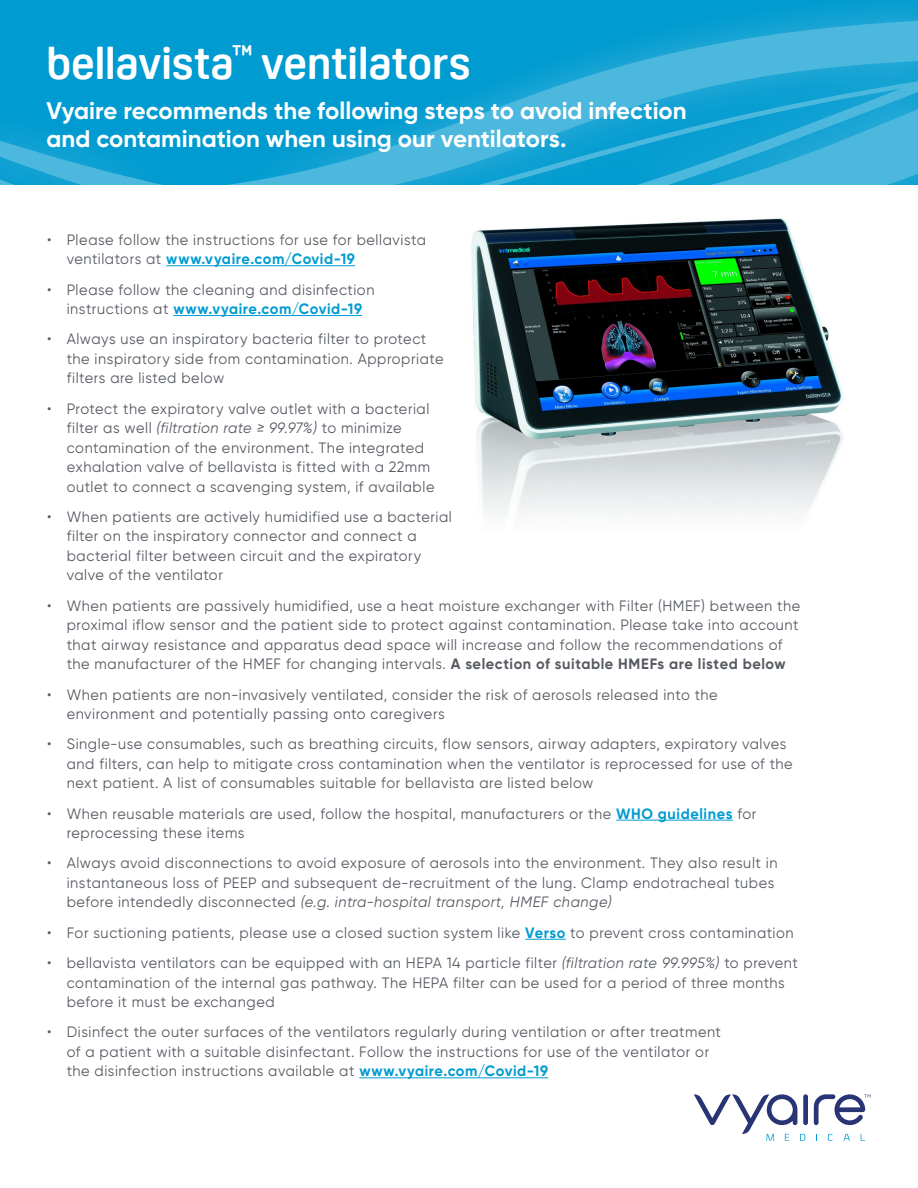
<style>
.page{position:relative;width:918px;height:1188px;background:#fff}
.page>*{position:absolute;margin:0;border:0;box-sizing:border-box;transform-origin:0 0}
.t1{font:700 45px "Oscine";letter-spacing:-.01em;color:#fff}
.t2{font:700 24px/28.5px "Gilroy";color:#fff}
.t3{font:15px/19.5px "Gilroy";letter-spacing:.04em;color:#565a61}
.s1{font-weight:700;color:#009bd0}
.s2{font-style:italic}
.s3{font-weight:700}
</style>
<div class="page">
<hr style="left:166px;top:265px;width:189px;height:1px;background:#009bd0">
<hr style="left:173px;top:315px;width:189px;height:1px;background:#009bd0">
<hr style="left:616px;top:820px;width:117px;height:1px;background:#009bd0">
<hr style="left:525px;top:939px;width:41px;height:1px;background:#009bd0">
<hr style="left:359px;top:1077px;width:189px;height:1px;background:#009bd0">
<div style="left:0;top:0;width:918px;height:224px;background:#fff;opacity:.75"></div>
<svg style="left:0;top:20px;width:918px;height:57px;background:#11a1d3"></svg>
<svg style="left:0;top:79px;width:918px;height:105px;background:#1ba5d4"></svg>
<div style="left:803px;top:1094px;width:5px;height:31px;background:#293474;border-radius:2px"></div>
<svg style="left:814px;top:1094px;width:57px;height:31px"></svg>
<svg style="left:694px;top:1094px;width:111px;height:47px"></svg>
<svg style="left:828px;top:1134px;width:5px;height:7px"></svg>
<svg style="left:844px;top:1134px;width:6px;height:7px"></svg>
<img style="left:453px;top:197px;width:465px;height:316px">
<h1 class="t1" style="left:46px;top:38px;width:426px">bellavista<sup>™</sup> ventilators</h1>
<h2 class="t2" style="left:46px;top:96px;width:642px">Vyaire recommends the following steps to avoid infection and contamination when using our ventilators.</h2>
<p class="t3" style="left:67px;top:230px;width:361px;text-indent:-19px">• Please follow the instructions for use for bellavista ventilators at <span class="s1">www.vyaire.com/Covid-19</span></p>
<p class="t3" style="left:47px;top:279px;width:329px;text-align:center">• Please follow the cleaning and disinfection instructions at <span class="s1">www.vyaire.com/Covid-19</span></p>
<p class="t3" style="left:67px;top:329px;width:378px;text-indent:-19px">• Always use an inspiratory bacteria filter to protect the inspiratory side from contamination. Appropriate filters are listed below</p>
<p class="t3" style="left:67px;top:398px;width:369px;text-indent:-19px">• Protect the expiratory valve outlet with a bacterial filter as well <span class="s2">(filtration rate ≥ 99.97%)</span> to minimize contamination of the environment. The integrated exhalation valve of bellavista is fitted with a 22mm outlet to connect a scavenging system, if available</p>
<p class="t3" style="left:67px;top:507px;width:387px;text-indent:-19px">• When patients are actively humidified use a bacterial filter on the inspiratory connector and connect a bacterial filter between circuit and the expiratory valve of the ventilator</p>
<p class="t3" style="left:67px;top:596px;width:735px;text-indent:-19px">• When patients are passively humidified, use a heat moisture exchanger with Filter (HMEF) between the proximal iflow sensor and the patient side to protect against contamination. Please take into account that airway resistance and apparatus dead space will increase and follow the recommendations of the manufacturer of the HMEF for changing intervals. <span class="s3">A selection of suitable HMEFs are listed below</span></p>
<p class="t3" style="left:67px;top:684px;width:653px;text-indent:-19px">• When patients are non-invasively ventilated, consider the risk of aerosols released into the environment and potentially passing onto caregivers</p>
<p class="t3" style="left:67px;top:734px;width:727px;text-indent:-19px">• Single-use consumables, such as breathing circuits, flow sensors, airway adapters, expiratory valves and filters, can help to mitigate cross contamination when the ventilator is reprocessed for use of the next patient. A list of consumables suitable for bellavista are listed below</p>
<p class="t3" style="left:67px;top:803px;width:691px;text-indent:-19px">• When reusable materials are used, follow the hospital, manufacturers or the <span class="s1">WHO guidelines</span> for reprocessing these items</p>
<p class="t3" style="left:67px;top:853px;width:712px;text-indent:-19px">• Always avoid disconnections to avoid exposure of aerosols into the environment. They also result in instantaneous loss of PEEP and subsequent de-recruitment of the lung. Clamp endotracheal tubes before intendedly disconnected <span class="s2">(e.g. intra-hospital transport, HMEF change)</span></p>
<p class="t3" style="left:47px;top:923px;width:748px">• For suctioning patients, please use a closed suction system like <span class="s1">Verso</span> to prevent cross contamination</p>
<p class="t3" style="left:67px;top:953px;width:733px;text-indent:-19px">• bellavista ventilators can be equipped with an HEPA 14 particle filter <span class="s2">(filtration rate 99.995%)</span> to prevent contamination of the internal gas pathway. The HEPA filter can be used for a period of three months before it must be exchanged</p>
<p class="t3" style="left:67px;top:1022px;width:656px;text-indent:-20px">• Disinfect the outer surfaces of the ventilators regularly during ventilation or after treatment of a patient with a suitable disinfectant. Follow the instructions for use of the ventilator or the disinfection instructions available at <span class="s1">www.vyaire.com/Covid-19</span></p>
</div>
